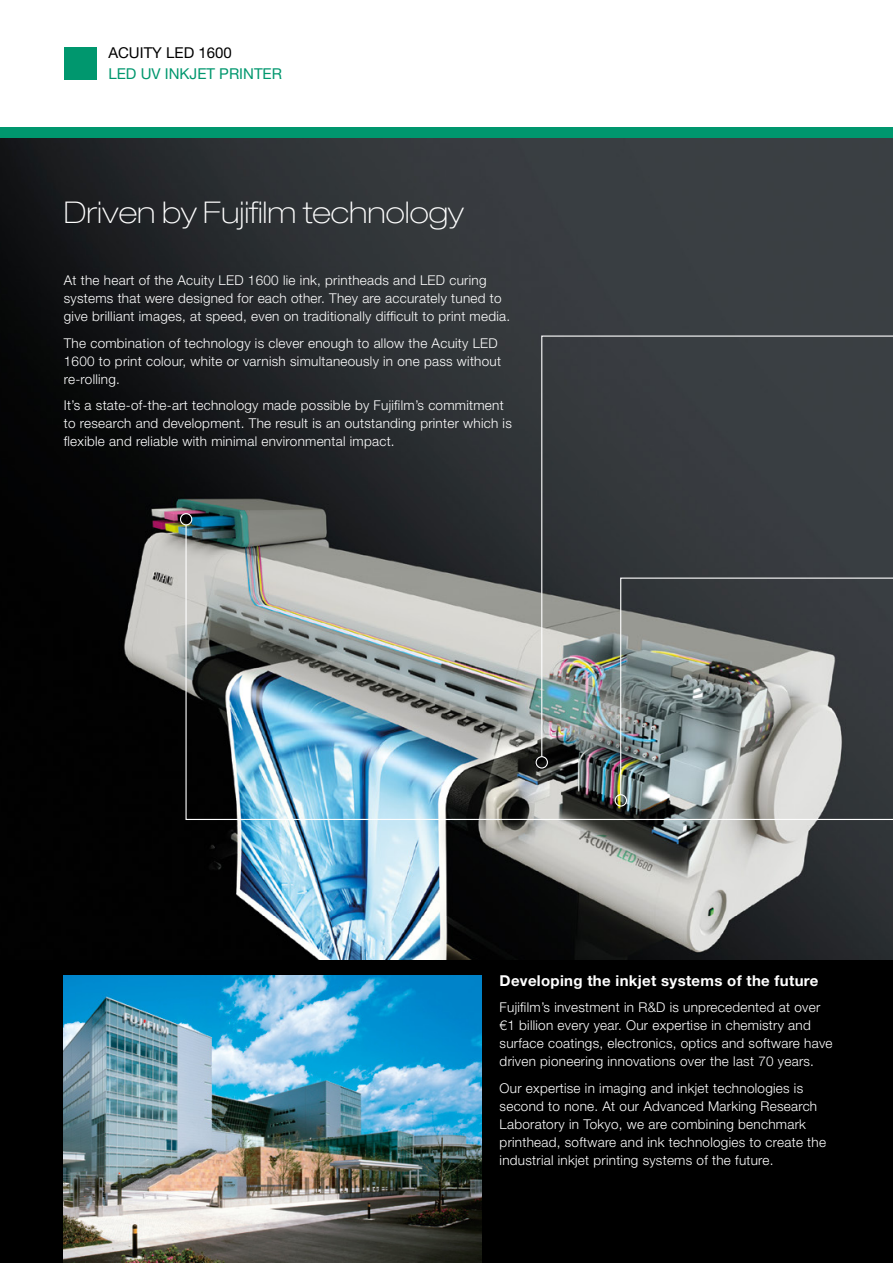
<style>
.page{position:relative;width:893px;height:1263px;background:#fff}
.page>*{position:absolute;margin:0;border:0;box-sizing:border-box;transform-origin:0 0}
.t1{font:100 expanded 30px "Helvetica Neue LT Pro";color:#fff}
.t2{font:700 15px "Helvetica Neue LT Pro";letter-spacing:.02em;color:#fff}
.t3{font:15px "Helvetica Neue LT Pro";color:#00976e}
.t4{font:15px "Helvetica Neue LT Pro";color:#000}
.t5{font:300 13.5px/18px "Helvetica Neue LT Pro";letter-spacing:.02em;color:#fff}
</style>
<div class="page">
<img style="left:0;top:138px;width:893px;height:823px">
<div style="left:0;top:961px;width:893px;height:302px;background:#000"></div>
<img style="left:64px;top:975px;width:417px;height:288px">
<svg style="left:541px;top:335px;width:352px;height:189px;background:#3f4347"></svg>
<img style="left:185px;top:524px;width:708px;height:296px">
<div style="left:64px;top:47px;width:33px;height:33px;background:#00976e"></div>
<div style="left:0;top:128px;width:893px;height:10px;background:#00976e"></div>
<div style="left:180px;top:513px;width:12px;height:12px;border:1px solid #fff;border-radius:50%"></div>
<div style="left:536px;top:756px;width:12px;height:12px;border:1px solid #fff;border-radius:50%"></div>
<div style="left:615px;top:794px;width:12px;height:12px;border:1px solid #fff;border-radius:50%"></div>
<p class="t4" style="left:108px;top:43px;width:125px">ACUITY LED 1600</p>
<p class="t3" style="left:108px;top:64px;width:175px">LED UV INKJET PRINTER</p>
<h1 class="t1" style="left:64px;top:193px;width:401px">Driven by Fujifilm technology</h1>
<p class="t5" style="left:64px;top:271px;width:448px">At the heart of the Acuity LED 1600 lie ink, printheads and LED curing systems that were designed for each other. They are accurately tuned to give brilliant images, at speed, even on traditionally difficult to print media.</p>
<p class="t5" style="left:64px;top:333px;width:439px">The combination of technology is clever enough to allow the Acuity LED<br>1600 to print colour, white or varnish simultaneously in one pass without re-rolling.</p>
<p class="t5" style="left:64px;top:396px;width:450px">It’s a state-of-the-art technology made possible by Fujifilm’s commitment to research and development. The result is an outstanding printer which is flexible and reliable with minimal environmental impact.</p>
<p class="t2" style="left:500px;top:971px;width:320px">Developing the inkjet systems of the future</p>
<p class="t5" style="left:500px;top:998px;width:334px">Fujifilm’s investment in R&amp;D is unprecedented at over €1 billion every year. Our expertise in chemistry and surface coatings, electronics, optics and software have driven pioneering innovations over the last 70 years.</p>
<p class="t5" style="left:500px;top:1079px;width:328px">Our expertise in imaging and inkjet technologies is second to none. At our Advanced Marking Research Laboratory in Tokyo, we are combining benchmark printhead, software and ink technologies to create the industrial inkjet printing systems of the future.</p>
</div>
